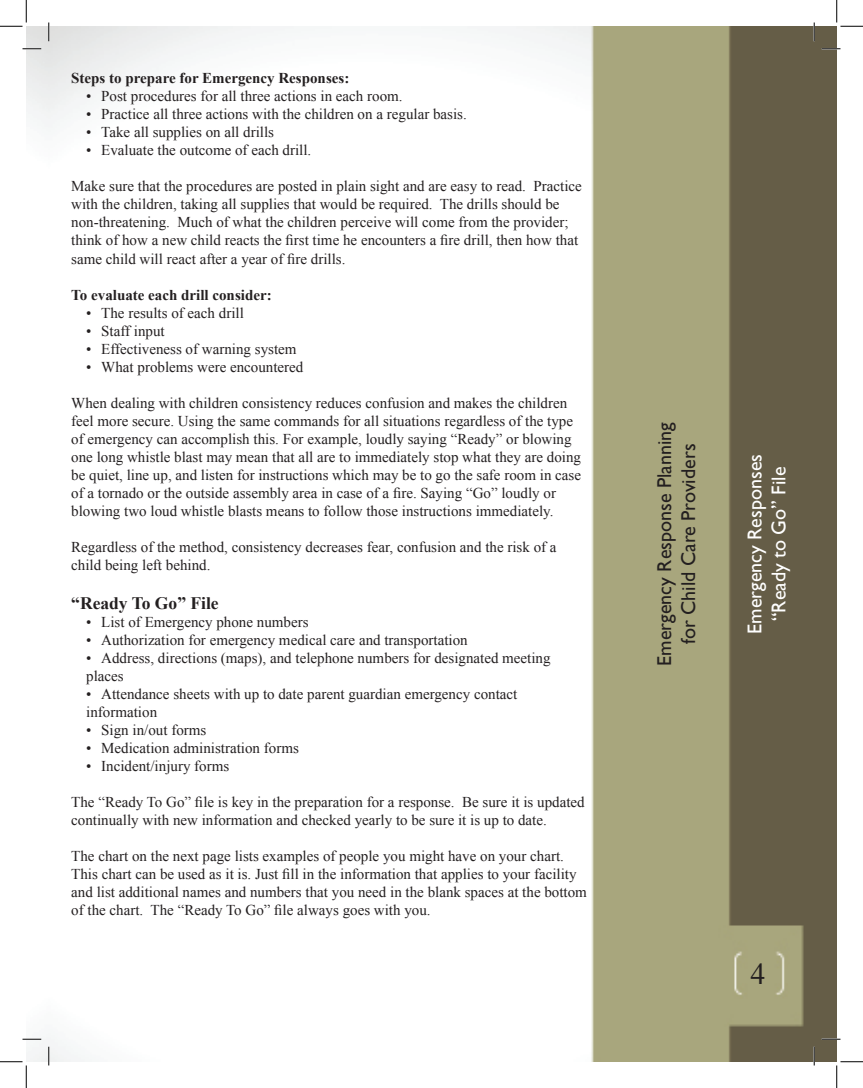
<style>
.page{position:relative;width:863px;height:1088px;background:#fff}
.page>*{position:absolute;margin:0;border:0;box-sizing:border-box;transform-origin:0 0}
.t1{font:30px "Times New Roman";color:#231f20}
.t2{font:20px/24px "Gill Sans";color:#231f20;text-align:center}
.t3{font:20px/24px "Gill Sans";color:#fff;text-align:center}
.t4{font:700 17.5px "Times New Roman";color:#231f20}
.t5{font:15px/18px "Times New Roman";color:#231f20}
.t6{font:700 15px "Times New Roman";color:#231f20}
</style>
<div class="page">
<img style="left:49px;top:26px;width:787px;height:1035px">
<svg style="left:22px;top:48px;width:19px;height:2px"></svg>
<svg style="left:821px;top:48px;width:19px;height:2px"></svg>
<svg style="left:22px;top:1038px;width:19px;height:2px"></svg>
<svg style="left:821px;top:1038px;width:19px;height:2px"></svg>
<svg style="left:48px;top:22px;width:2px;height:19px"></svg>
<svg style="left:48px;top:1046px;width:2px;height:19px"></svg>
<svg style="left:813px;top:22px;width:2px;height:19px"></svg>
<svg style="left:813px;top:1046px;width:2px;height:19px"></svg>
<svg style="left:0;top:0;width:27px;height:27px"></svg>
<svg style="left:0;top:1061px;width:27px;height:27px"></svg>
<svg style="left:836px;top:0;width:26px;height:27px"></svg>
<svg style="left:836px;top:1061px;width:26px;height:27px"></svg>
<p class="t6" style="left:71px;top:68px;width:279px">Steps to prepare for Emergency Responses:</p>
<p class="t5" style="left:86px;top:87px;width:318px">• Post procedures for all three actions in each room.</p>
<p class="t5" style="left:86px;top:105px;width:382px">• Practice all three actions with the children on a regular basis.</p>
<p class="t5" style="left:86px;top:123px;width:189px">• Take all supplies on all drills</p>
<p class="t5" style="left:86px;top:141px;width:226px">• Evaluate the outcome of each drill.</p>
<p class="t5" style="left:71px;top:177px;width:512px">Make sure that the procedures are posted in plain sight and are easy to read. Practice with the children, taking all supplies that would be required. The drills should be non-threatening. Much of what the children perceive will come from the provider; think of how a new child reacts the first time he encounters a fire drill, then how that same child will react after a year of fire drills.</p>
<p class="t6" style="left:71px;top:284px;width:202px">To evaluate each drill consider:</p>
<p class="t5" style="left:86px;top:303px;width:159px">• The results of each drill</p>
<p class="t5" style="left:86px;top:321px;width:80px">• Staff input</p>
<p class="t5" style="left:86px;top:339px;width:212px">• Effectiveness of warning system</p>
<p class="t5" style="left:86px;top:357px;width:219px">• What problems were encountered</p>
<p class="t5" style="left:71px;top:393px;width:511px">When dealing with children consistency reduces confusion and makes the children feel more secure. Using the same commands for all situations regardless of the type of emergency can accomplish this. For example, loudly saying “Ready” or blowing one long whistle blast may mean that all are to immediately stop what they are doing be quiet, line up, and listen for instructions which may be to go the safe room in case of a tornado or the outside assembly area in case of a fire. Saying “Go” loudly or blowing two loud whistle blasts means to follow those instructions immediately.</p>
<p class="t5" style="left:71px;top:537px;width:487px">Regardless of the method, consistency decreases fear, confusion and the risk of a child being left behind.</p>
<p class="t4" style="left:71px;top:590px;width:149px">“Ready To Go” File</p>
<p class="t5" style="left:86px;top:612px;width:224px">• List of Emergency phone numbers</p>
<p class="t5" style="left:86px;top:630px;width:383px">• Authorization for emergency medical care and transportation</p>
<p class="t5" style="left:86px;top:648px;width:466px">• Address, directions (maps), and telephone numbers for designated meeting places</p>
<p class="t5" style="left:86px;top:684px;width:432px">• Attendance sheets with up to date parent guardian emergency contact information</p>
<p class="t5" style="left:86px;top:720px;width:122px">• Sign in/out forms</p>
<p class="t5" style="left:86px;top:738px;width:214px">• Medication administration forms</p>
<p class="t5" style="left:86px;top:756px;width:144px">• Incident/injury forms</p>
<p class="t5" style="left:71px;top:792px;width:515px">The “Ready To Go” file is key in the preparation for a response. Be sure it is updated continually with new information and checked yearly to be sure it is up to date.</p>
<p class="t5" style="left:71px;top:846px;width:517px">The chart on the next page lists examples of people you might have on your chart.<br>This chart can be used as it is. Just fill in the information that applies to your facility and list additional names and numbers that you need in the blank spaces at the bottom of the chart. The “Ready To Go” file always goes with you.</p>
<h2 class="t2" style="left:652px;top:665px;width:245px;rotate:-90deg">Emergency Response Planning for Child Care Providers</h2>
<h2 class="t3" style="left:743px;top:633px;width:181px;rotate:-90deg">Emergency Responses “Ready to Go” File</h2>
<h1 class="t1" style="left:750px;top:953px;width:16px">4</h1>
</div>
